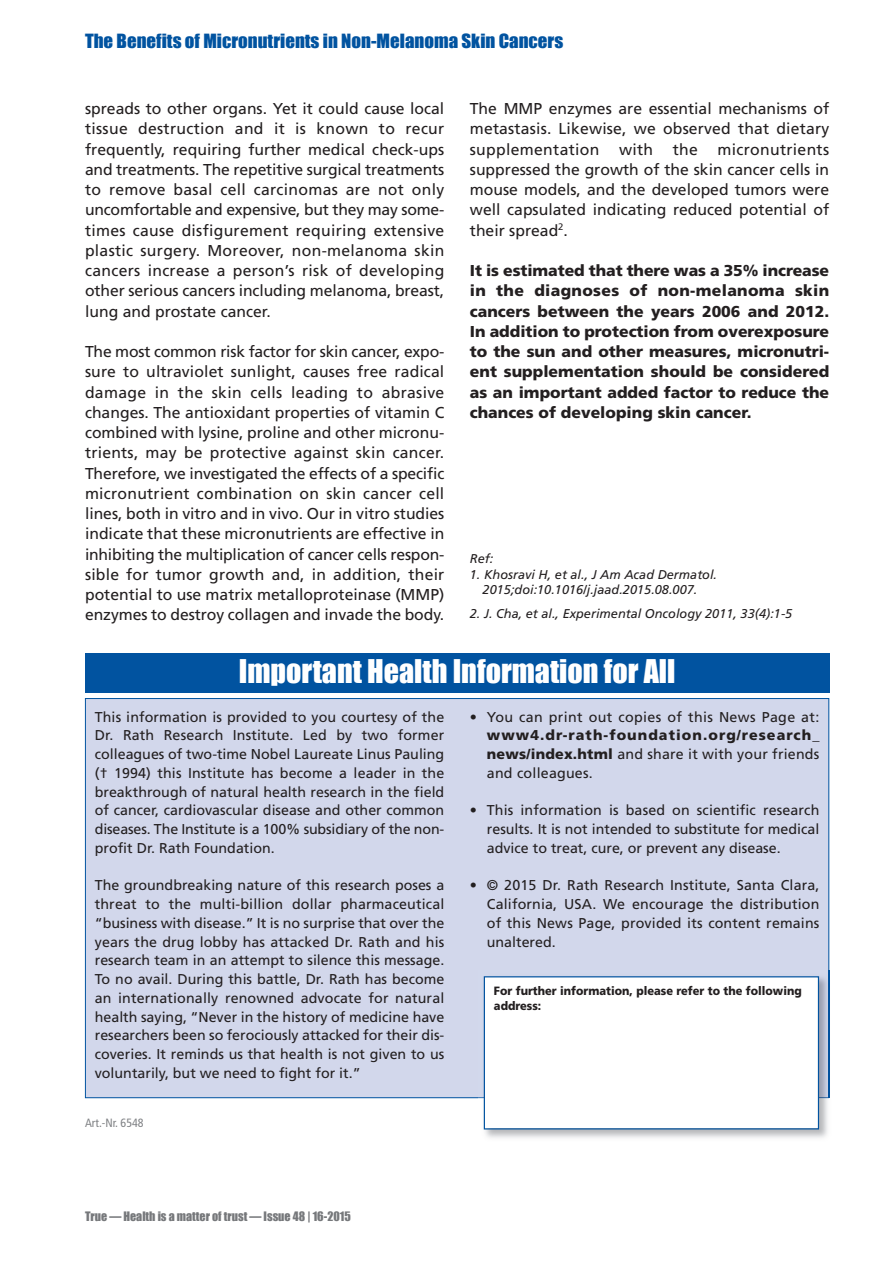
<style>
.page{position:relative;width:893px;height:1263px;background:#fff}
.page>*{position:absolute;margin:0;border:0;box-sizing:border-box;transform-origin:0 0}
.t1{font:30px "Impact";color:#fff}
.t2{font:18px "Impact";color:#0153a0;scale:1.05 1}
.t3{font:15.75px/20.2px "Frutiger LT";color:#231f20;text-align:justify}
.t4{font:900 15.75px/20.2px "Frutiger LT";color:#231f20;text-align:justify}
.t5{font:14.25px/18.8px "Frutiger LT";color:#231f20;text-align:justify}
.t6{font:900 14.25px/18.8px "Frutiger LT";letter-spacing:.075em;color:#231f20;text-align:justify}
.t7{font:14.25px "Frutiger LT";letter-spacing:.025em;color:#231f20}
.t8{font:italic 12.75px/15.3px "Frutiger LT";color:#231f20;text-align:center}
.t9{font:900 12px/14.4px "Frutiger LT";color:#231f20;scale:.92 1}
.t10{font:12px "Impact";color:#76787b}
.t11{font:condensed 12px "Frutiger LT";color:#808285}
.s1{font-weight:400}
</style>
<div class="page">
<div style="left:86px;top:699px;width:742px;height:398px;background:#d2d7eb"></div>
<div style="left:85px;top:653px;width:744px;height:40px;background:#0153a0"></div>
<img style="left:478px;top:971px;width:352px;height:167px">
<img style="left:478px;top:1097px;width:351px;height:1px">
<img style="left:828px;top:971px;width:1px;height:126px">
<div style="left:485px;top:977px;width:333px;height:151px;background:#fff"></div>
<div style="left:484px;top:976px;width:335px;height:153px;border:1px solid #0153a0"></div>
<p class="t2" style="left:85px;top:30px;width:457px">The Benefits of Micronutrients in Non-Melanoma Skin Cancers</p>
<p class="t3" style="left:85px;top:100px;width:361px">spreads to other organs. Yet it could cause local tissue destruction and it is known to recur frequently, requiring further medical check-ups and treatments. The repetitive surgical treatments to remove basal cell carcinomas are not only uncomfortable and expensive, but they may some&shy;times cause disfigurement requiring extensive plastic surgery. Moreover, non-melanoma skin cancers increase a person’s risk of developing other serious cancers including melanoma, breast, lung and prostate cancer.</p>
<p class="t3" style="left:85px;top:343px;width:361px">The most common risk factor for skin cancer, expo&shy;sure to ultraviolet sunlight, causes free radical damage in the skin cells leading to abrasive changes. The antioxidant properties of vitamin C combined with lysine, proline and other micronu&shy;trients, may be protective against skin cancer.<br>Therefore, we investigated the effects of a specific micronutrient combination on skin cancer cell lines, both in vitro and in vivo. Our in vitro studies indicate that these micronutrients are effective in inhibiting the multiplication of cancer cells respon&shy;sible for tumor growth and, in addition, their potential to use matrix metalloproteinase (MMP) enzymes to destroy collagen and invade the body.</p>
<p class="t3" style="left:470px;top:100px;width:361px">The MMP enzymes are essential mechanisms of metastasis. Likewise, we observed that dietary supplementation with the micronutrients suppressed the growth of the skin cancer cells in mouse models, and the developed tumors were well capsulated indicating reduced potential of their spread<sup>2</sup>.</p>
<p class="t4" style="left:470px;top:262px;width:361px">It is estimated that there was a 35% increase in the diagnoses of non-melanoma skin cancers between the years 2006 and 2012.<br>In addition to protection from overexposure to the sun and other measures, micronutri&shy;ent supplementation should be considered as an important added factor to reduce the chances of developing skin cancer.</p>
<p class="t8" style="left:470px;top:552px;width:25px">Ref:</p>
<p class="t8" style="left:470px;top:568px;width:249px">1. Khosravi H, et al., J Am Acad Dermatol.<br>2015;doi:10.1016/j.jaad.2015.08.007.</p>
<p class="t8" style="left:470px;top:607px;width:324px">2. J. Cha, et al., Experimental Oncology 2011, 33(4):1-5</p>
<h1 class="t1" style="left:239px;top:653px;width:438px">Important Health Information for All</h1>
<p class="t5" style="left:95px;top:708px;width:351px">This information is provided to you courtesy of the Dr. Rath Research Institute. Led by two former colleagues of two-time Nobel Laureate Linus Pauling († 1994) this Institute has become a leader in the breakthrough of natural health research in the field of cancer, cardiovascular disease and other common diseases. The Institute is a 100% subsidiary of the non&shy;profit Dr. Rath Foundation.</p>
<p class="t5" style="left:95px;top:877px;width:351px">The groundbreaking nature of this research poses a threat to the multi-billion dollar pharmaceutical “business with disease.” It is no surprise that over the years the drug lobby has attacked Dr. Rath and his research team in an attempt to silence this message.<br>To no avail. During this battle, Dr. Rath has become an internationally renowned advocate for natural health saying, “Never in the history of medicine have researchers been so ferociously attacked for their dis&shy;coveries. It reminds us that health is not given to us voluntarily, but we need to fight for it.”</p>
<p class="t11" style="left:85px;top:1118px;width:60px">Art.-Nr. 6548</p>
<p class="t7" style="left:470px;top:711px;width:351px">• You can print out copies of this News Page at:</p>
<p class="t6" style="left:487px;top:727px;width:334px">www4.dr-rath-foundation.org/research_ news/index.html <span class="s1">and share it with your friends and colleagues.</span></p>
<p class="t5" style="left:487px;top:802px;width:334px;text-indent:-17px">• This information is based on scientific research results. It is not intended to substitute for medical advice to treat, cure, or prevent any disease.</p>
<p class="t5" style="left:487px;top:877px;width:334px;text-indent:-17px">• © 2015 Dr. Rath Research Institute, Santa Clara, California, USA. We encourage the distribution of this News Page, provided its content remains unaltered.</p>
<p class="t9" style="left:494px;top:985px;width:336px">For further information, please refer to the following address:</p>
<p class="t10" style="left:85px;top:1209px;width:267px">True — Health is a matter of trust — Issue 48 | 16-2015</p>
</div>
